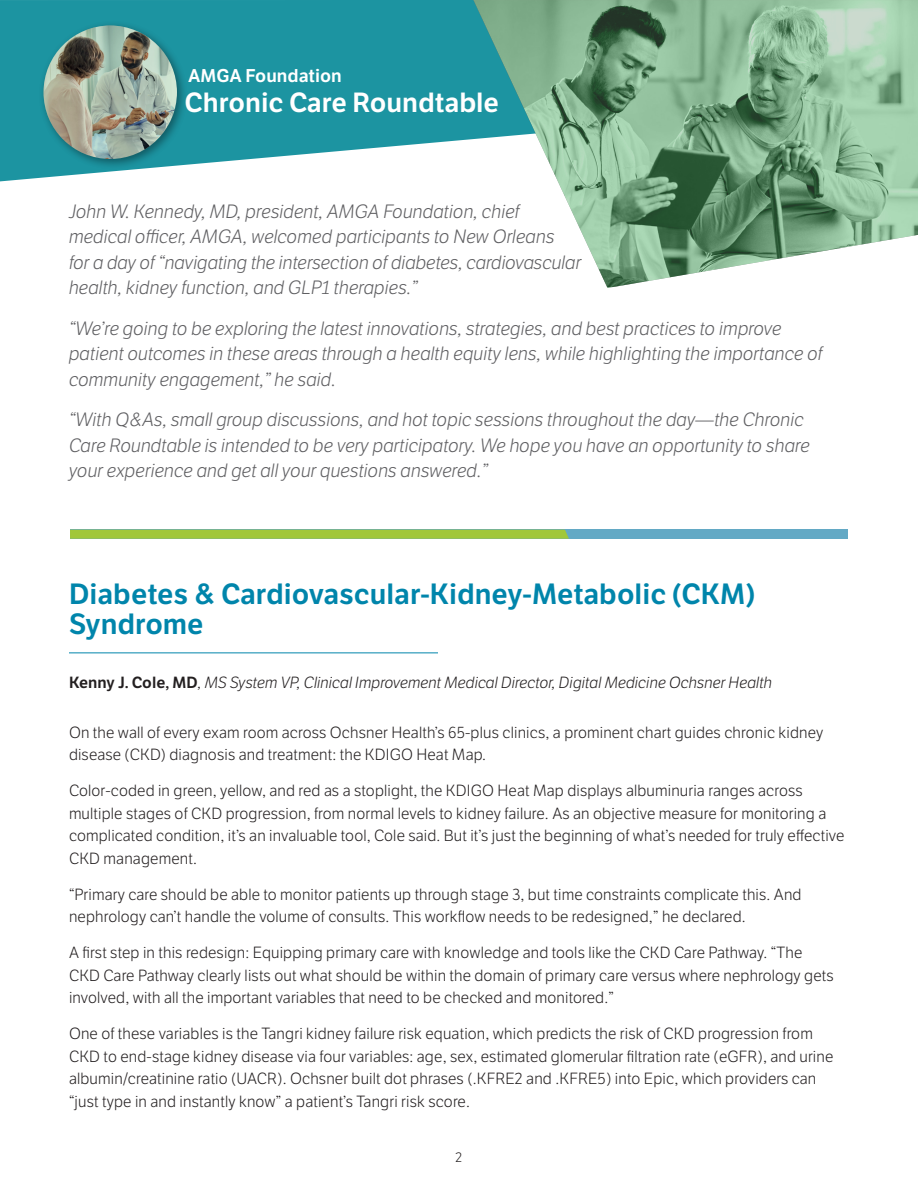
<style>
.page{position:relative;width:918px;height:1188px;background:#fff}
.page>*{position:absolute;margin:0;border:0;box-sizing:border-box;transform-origin:0 0}
.Headers_18pt{font:600 28.5px/30px "LFT Etica";color:#0085ab}
.t1{font:600 27px "LFT Etica";color:#fff}
.t2{font:italic 300 18.75px/25.5px "LFT Etica";color:#5f5f62}
.t3{font:600 18px "LFT Etica";color:#fff}
.Headers_18pt-2{font:300 15.75px/22.5px "LFT Etica";letter-spacing:.01em;color:#231f20}
.Headers_18pt-3{font:italic 300 15.75px "LFT Etica";color:#231f20}
.t4{font:300 13.5px "LFT Etica";color:#231f20}
.s1{font-weight:600;font-style:normal}
</style>
<div class="page">
<svg style="left:0;top:0;width:473px;height:181px;background:#3ea4af"></svg>
<div style="left:38px;top:20px;width:150px;height:150px;background:#231f20;opacity:.44"></div>
<img style="left:44px;top:26px;width:133px;height:133px;border-radius:67px">
<img style="left:473px;top:0;width:445px;height:287px">
<div style="left:70px;top:530px;width:778px;height:9px;background:#63a9c5"></div>
<svg style="left:70px;top:530px;width:499px;height:9px;background:#9ec53e"></svg>
<hr style="left:69px;top:652px;width:369px;height:1px;background:#0085ab">
<p class="t3" style="left:188px;top:64px;width:155px">AMGA Foundation</p>
<h2 class="t1" style="left:184px;top:86px;width:316px">Chronic Care Roundtable</h2>
<p class="t2" style="left:69px;top:199px;width:514px">John W. Kennedy, MD, president, AMGA Foundation, chief medical officer, AMGA, welcomed participants to New Orleans<br>for a day of “navigating the intersection of diabetes, cardiovascular health, kidney function, and GLP1 therapies.”</p>
<p class="t2" style="left:69px;top:316px;width:755px">“We’re going to be exploring the latest innovations, strategies, and best practices to improve patient outcomes in these areas through a health equity lens, while highlighting the importance of community engagement,” he said.</p>
<p class="t2" style="left:69px;top:407px;width:742px">“With Q&amp;As, small group discussions, and hot topic sessions throughout the day—the Chronic<br>Care Roundtable is intended to be very participatory. We hope you have an opportunity to share your experience and get all your questions answered.”</p>
<p class="Headers_18pt" style="left:69px;top:580px;width:688px">Diabetes &amp; Cardiovascular-Kidney-Metabolic (CKM)<br>Syndrome</p>
<p class="Headers_18pt-3" style="left:69px;top:674px;width:705px"><span class="s1">Kenny J. Cole, MD</span>, MS System VP, Clinical Improvement Medical Director, Digital Medicine Ochsner Health</p>
<p class="Headers_18pt-2" style="left:69px;top:722px;width:756px">On the wall of every exam room across Ochsner Health’s 65-plus clinics, a prominent chart guides chronic kidney disease (CKD) diagnosis and treatment: the KDIGO Heat Map.</p>
<p class="Headers_18pt-2" style="left:69px;top:780px;width:777px">Color-coded in green, yellow, and red as a stoplight, the KDIGO Heat Map displays albuminuria ranges across multiple stages of CKD progression, from normal levels to kidney failure. As an objective measure for monitoring a complicated condition, it’s an invaluable tool, Cole said. But it’s just the beginning of what’s needed for truly effective CKD management.</p>
<p class="Headers_18pt-2" style="left:69px;top:884px;width:734px">“Primary care should be able to monitor patients up through stage 3, but time constraints complicate this. And nephrology can’t handle the volume of consults. This workflow needs to be redesigned,” he declared.</p>
<p class="Headers_18pt-2" style="left:69px;top:942px;width:766px">A first step in this redesign: Equipping primary care with knowledge and tools like the CKD Care Pathway. “The<br>CKD Care Pathway clearly lists out what should be within the domain of primary care versus where nephrology gets involved, with all the important variables that need to be checked and monitored.”</p>
<p class="Headers_18pt-2" style="left:69px;top:1023px;width:766px">One of these variables is the Tangri kidney failure risk equation, which predicts the risk of CKD progression from CKD to end-stage kidney disease via four variables: age, sex, estimated glomerular filtration rate (eGFR), and urine albumin/creatinine ratio (UACR). Ochsner built dot phrases (.KFRE2 and .KFRE5) into Epic, which providers can “just type in and instantly know” a patient’s Tangri risk score.</p>
<p class="t4" style="left:456px;top:1150px;width:8px">2</p>
</div>
